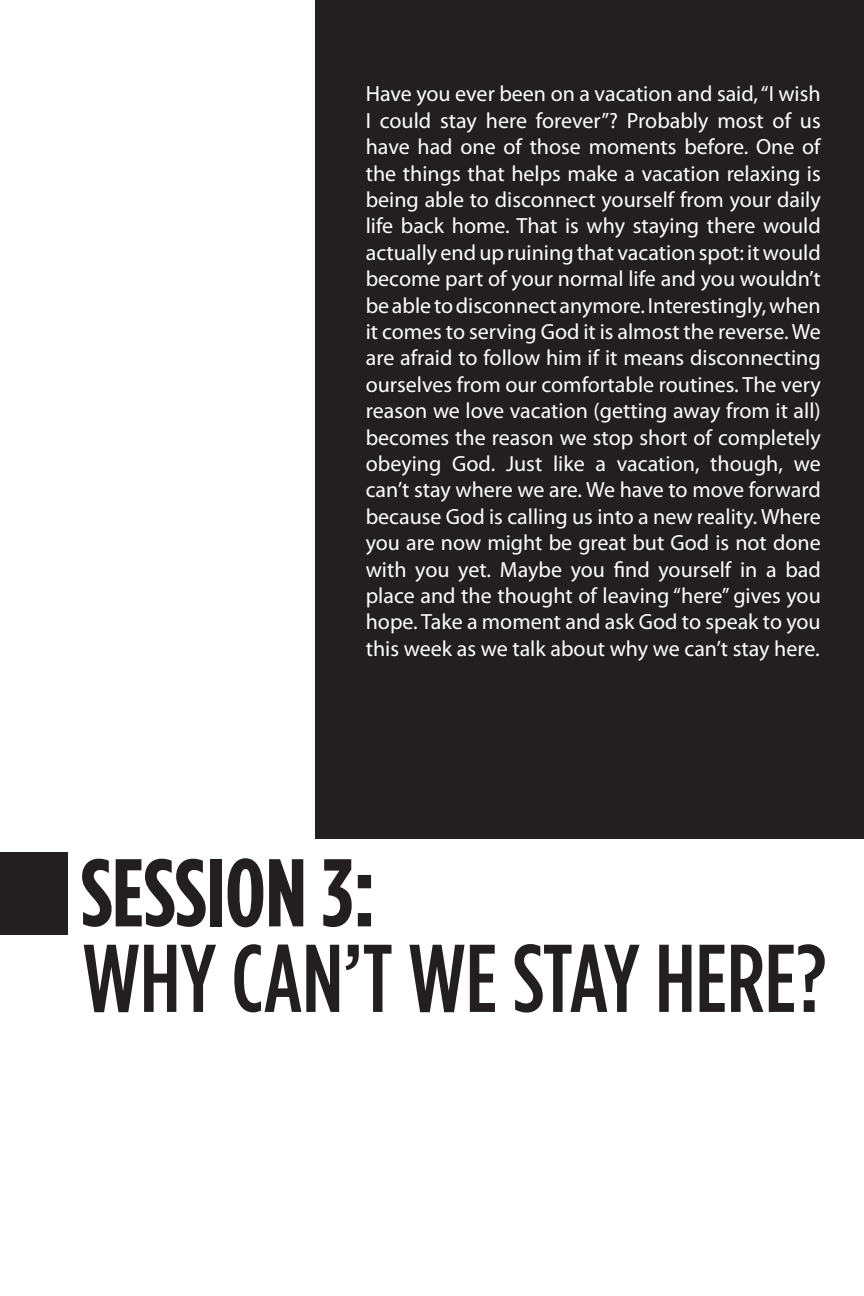
<style>
.page{position:relative;width:864px;height:1296px;background:#fff}
.page>*{position:absolute;margin:0;border:0;box-sizing:border-box;transform-origin:0 0}
.t1{font:500 96px "Gotham Condensed";color:#231f20}
.t2{font:700 96px "Gotham Condensed";color:#231f20}
.t3{font:22px/26.4px "Myriad Pro";color:#fff;text-align:justify}
</style>
<div class="page">
<div style="left:0;top:853px;width:67px;height:82px;background:#231f20"></div>
<div style="left:315px;top:0;width:549px;height:839px;background:#231f20"></div>
<p class="t3" style="left:366px;top:81px;width:457px">Have you ever been on a vacation and said, “I wish I could stay here forever”? Probably most of us have had one of those moments before. One of the things that helps make a vacation relaxing is being able to disconnect yourself from your daily life back home. That is why staying there would actually end up ruining that vacation spot: it would become part of your normal life and you wouldn’t be able to disconnect anymore. Interestingly, when it comes to serving God it is almost the reverse. We are afraid to follow him if it means disconnecting ourselves from our comfortable routines. The very reason we love vacation (getting away from it all) becomes the reason we stop short of completely obeying God. Just like a vacation, though, we can’t stay where we are. We have to move forward because God is calling us into a new reality. Where you are now might be great but God is not done with you yet. Maybe you find yourself in a bad place and the thought of leaving “here” gives you hope. Take a moment and ask God to speak to you this week as we talk about why we can’t stay here.</p>
<h1 class="t2" style="left:81px;top:836px;width:296px">SESSION 3:</h1>
<h1 class="t1" style="left:83px;top:923px;width:745px">WHY CAN’T WE STAY HERE?</h1>
</div>
